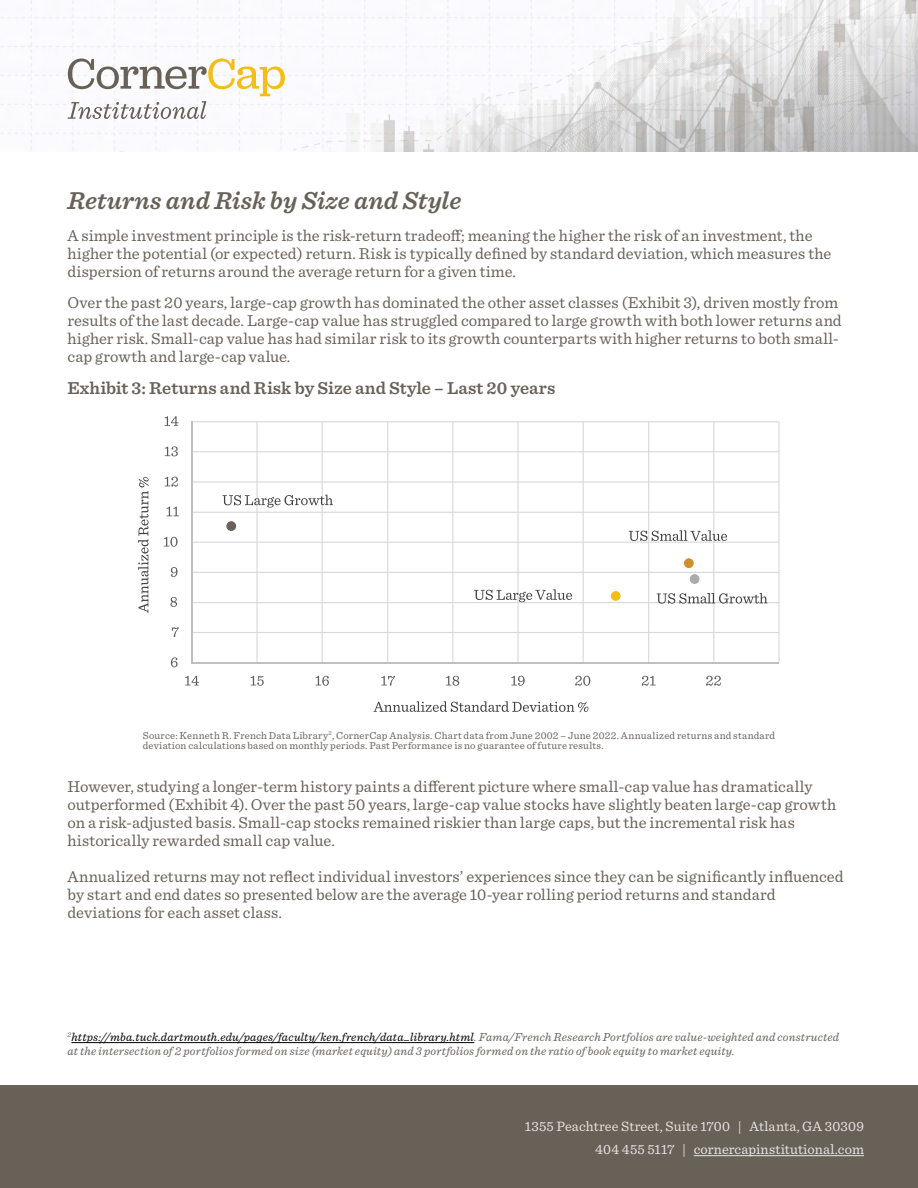
<style>
.page{position:relative;width:918px;height:1188px;background:#fff}
.page>*{position:absolute;margin:0;border:0;box-sizing:border-box;transform-origin:0 0}
.t1{font:italic 600 25.5px "Sentinel";letter-spacing:.005em;color:#686158}
.t2{font:600 18px "Sentinel";letter-spacing:.005em;color:#686158}
.t3{font:16.5px/18px "Sentinel";letter-spacing:.005em;color:#686158}
.t4{font:14.25px/23.2px "Sentinel";letter-spacing:.01em;color:#e6e3e1;text-align:right}
.t5{font:italic 12px/13.5px "Sentinel";letter-spacing:.015em;color:#686158}
.t6{font:10.5px/10.5px "Sentinel";letter-spacing:.02em;color:#686158}
.s1{color:#000}
.s2{color:#e6e7e8}
</style>
<div class="page">
<hr style="left:192px;top:632px;width:587px;height:1px;background:#d8d8d8">
<hr style="left:192px;top:602px;width:587px;height:1px;background:#d8d8d8">
<hr style="left:192px;top:572px;width:587px;height:1px;background:#d8d8d8">
<hr style="left:192px;top:542px;width:587px;height:1px;background:#d8d8d8">
<hr style="left:192px;top:512px;width:587px;height:1px;background:#d8d8d8">
<hr style="left:192px;top:481px;width:587px;height:2px;background:#d8d8d8">
<hr style="left:192px;top:451px;width:587px;height:1px;background:#d8d8d8">
<hr style="left:192px;top:421px;width:587px;height:1px;background:#d8d8d8">
<hr style="left:778px;top:422px;width:2px;height:241px;background:#d8d8d8">
<hr style="left:713px;top:422px;width:1px;height:241px;background:#d8d8d8">
<hr style="left:648px;top:422px;width:1px;height:241px;background:#d8d8d8">
<hr style="left:583px;top:422px;width:1px;height:241px;background:#d8d8d8">
<hr style="left:517px;top:422px;width:2px;height:241px;background:#d8d8d8">
<hr style="left:452px;top:422px;width:1px;height:241px;background:#d8d8d8">
<hr style="left:387px;top:422px;width:1px;height:241px;background:#d8d8d8">
<hr style="left:322px;top:422px;width:1px;height:241px;background:#d8d8d8">
<hr style="left:256px;top:422px;width:2px;height:241px;background:#d8d8d8">
<hr style="left:191px;top:422px;width:1px;height:241px;background:#c0bfbf">
<hr style="left:192px;top:662px;width:587px;height:1px;background:#c0bfbf">
<svg style="left:690px;top:574px;width:9px;height:10px"></svg>
<svg style="left:684px;top:558px;width:10px;height:10px"></svg>
<svg style="left:226px;top:521px;width:10px;height:10px"></svg>
<svg style="left:611px;top:591px;width:10px;height:10px"></svg>
<svg style="left:657px;top:593px;width:110px;height:11px"></svg>
<svg style="left:629px;top:530px;width:98px;height:11px"></svg>
<svg style="left:222px;top:495px;width:111px;height:13px"></svg>
<svg style="left:474px;top:589px;width:98px;height:13px"></svg>
<svg style="left:171px;top:657px;width:7px;height:10px"></svg>
<svg style="left:172px;top:627px;width:7px;height:10px"></svg>
<svg style="left:170px;top:597px;width:7px;height:10px"></svg>
<svg style="left:171px;top:567px;width:6px;height:10px"></svg>
<svg style="left:164px;top:537px;width:14px;height:10px"></svg>
<svg style="left:167px;top:507px;width:12px;height:9px"></svg>
<svg style="left:165px;top:477px;width:13px;height:10px"></svg>
<svg style="left:165px;top:446px;width:13px;height:10px"></svg>
<svg style="left:165px;top:416px;width:14px;height:10px"></svg>
<svg style="left:185px;top:676px;width:14px;height:9px"></svg>
<svg style="left:251px;top:676px;width:13px;height:10px"></svg>
<svg style="left:316px;top:676px;width:13px;height:10px"></svg>
<svg style="left:381px;top:676px;width:14px;height:10px"></svg>
<svg style="left:446px;top:676px;width:13px;height:10px"></svg>
<svg style="left:511px;top:676px;width:14px;height:10px"></svg>
<svg style="left:575px;top:676px;width:15px;height:10px"></svg>
<svg style="left:642px;top:676px;width:14px;height:10px"></svg>
<svg style="left:706px;top:676px;width:15px;height:10px"></svg>
<svg style="left:138px;top:477px;width:11px;height:136px"></svg>
<svg style="left:374px;top:701px;width:214px;height:11px"></svg>
<div style="left:0;top:1085px;width:918px;height:103px;background:#686158"></div>
<hr style="left:694px;top:1155px;width:170px;height:1px;background:#e6e7e8">
<img style="left:0;top:0;width:918px;height:151px">
<svg style="left:67px;top:58px;width:218px;height:61px"></svg>
<hr style="left:71px;top:1042px;width:403px;height:1px;background:#000">
<h1 class="t1" style="left:68px;top:181px;width:395px">Returns and Risk by Size and Style</h1>
<p class="t3" style="left:68px;top:226px;width:765px">A simple investment principle is the risk-return tradeoff; meaning the higher the risk of an investment, the higher the potential (or expected) return. Risk is typically defined by standard deviation, which measures the dispersion of returns around the average return for a given time.</p>
<p class="t3" style="left:68px;top:293px;width:776px">Over the past 20 years, large-cap growth has dominated the other asset classes (Exhibit 3), driven mostly from results of the last decade. Large-cap value has struggled compared to large growth with both lower returns and higher risk. Small-cap value has had similar risk to its growth counterparts with higher returns to both small&shy;cap growth and large-cap value.</p>
<p class="t2" style="left:68px;top:375px;width:489px">Exhibit 3: Returns and Risk by Size and Style – Last 20 years</p>
<p class="t6" style="left:143px;top:730px;width:634px">Source: Kenneth R. French Data Library<sup>2</sup>, CornerCap Analysis. Chart data from June 2002 – June 2022. Annualized returns and standard deviation calculations based on monthly periods. Past Performance is no guarantee of future results.</p>
<p class="t3" style="left:68px;top:776px;width:770px">However, studying a longer-term history paints a different picture where small-cap value has dramatically outperformed (Exhibit 4). Over the past 50 years, large-cap value stocks have slightly beaten large-cap growth on a risk-adjusted basis. Small-cap stocks remained riskier than large caps, but the incremental risk has historically rewarded small cap value.</p>
<p class="t3" style="left:68px;top:866px;width:778px">Annualized returns may not reflect individual investors’ experiences since they can be significantly influenced by start and end dates so presented below are the average 10-year rolling period returns and standard deviations for each asset class.</p>
<p class="t5" style="left:68px;top:1030px;width:773px"><sup>2</sup><span class="s1">https://mba.tuck.dartmouth.edu/pages/faculty/ken.french/data_library.html</span>. Fama/French Research Portfolios are value-weighted and constructed at the intersection of 2 portfolios formed on size (market equity) and 3 portfolios formed on the ratio of book equity to market equity.</p>
<p class="t4" style="left:525px;top:1114px;width:341px">1355 Peachtree Street, Suite 1700 | Atlanta, GA 30309<br>404 455 5117 | <span class="s2">cornercapinstitutional.com</span></p>
</div>
